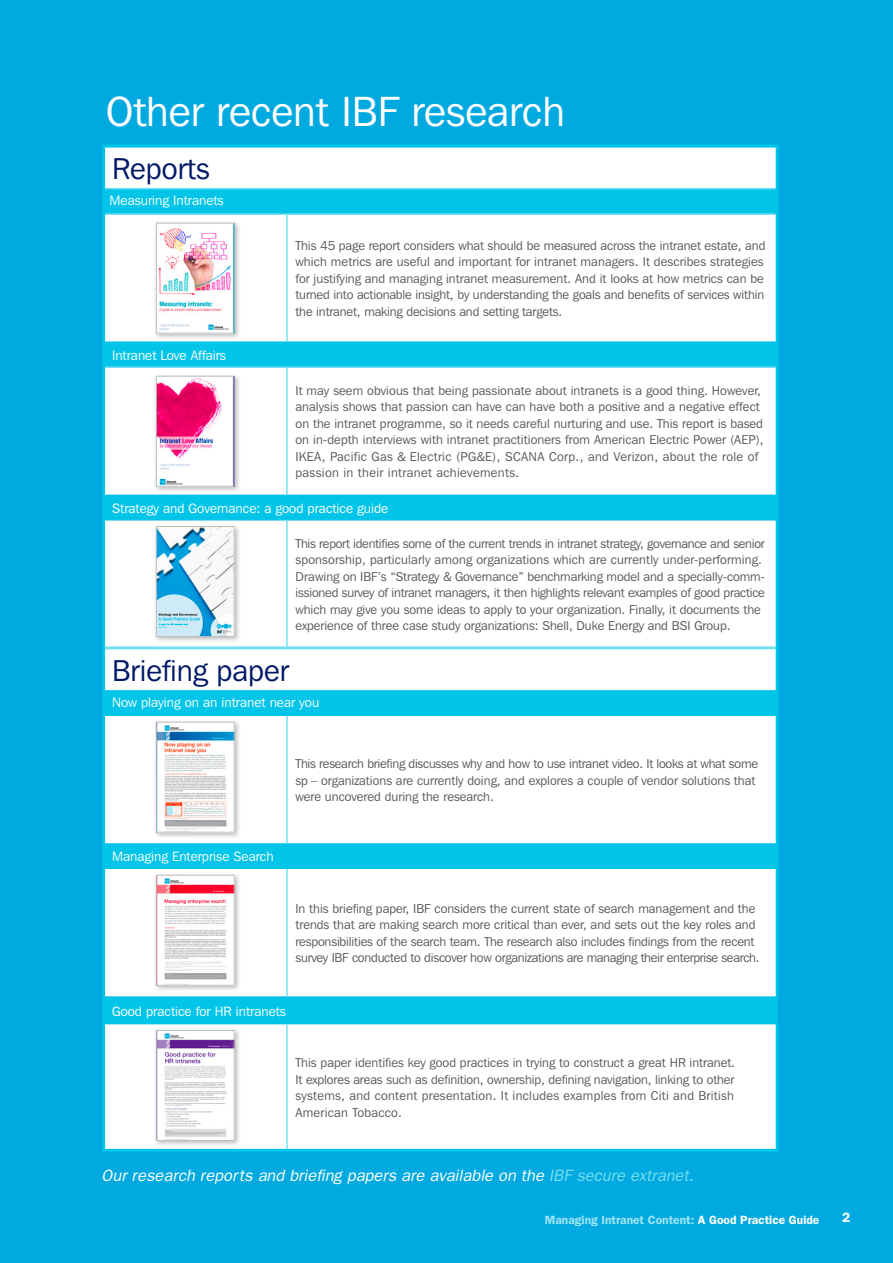
<style>
.page{position:relative;width:893px;height:1263px;background:#00a9df}
.page>*{position:absolute;margin:0;border:0;box-sizing:border-box;transform-origin:0 0}
.Contents_head{font:42px "Franklin Gothic IT Cby BT";color:#fff}
.Body_copy{font:30px "Franklin Gothic IT Cby BT";color:#001866}
.t1{font:italic 16.5px "Franklin Gothic";color:#fff}
.Advert_headings{font:13.5px "Franklin Gothic IT Cby BT";color:#fff}
.t2{font:600 13.5px "Franklin Gothic";color:#fff}
.Advert_small_body{font:12.75px/16.5px "Franklin Gothic IT Cby BT";color:#57585b}
.t3{font:600 12px "Franklin Gothic";color:#9ee6f6}
.s1{color:#75dff2}
.s2{color:#fff}
</style>
<div class="page">
<div style="left:105px;top:148px;width:671px;height:1001px;background:#fff"></div>
<svg style="left:105px;top:189px;width:671px;height:835px;background:#caf3fa"></svg>
<hr style="left:105px;top:188px;width:182px;height:1px;background:#75dff2">
<hr style="left:287px;top:188px;width:489px;height:1px;background:#75dff2">
<hr style="left:105px;top:213px;width:182px;height:2px;background:#75dff2">
<hr style="left:287px;top:213px;width:489px;height:2px;background:#75dff2">
<hr style="left:286px;top:215px;width:2px;height:127px;background:#75dff2">
<hr style="left:105px;top:366px;width:182px;height:2px;background:#75dff2">
<hr style="left:287px;top:366px;width:489px;height:2px;background:#75dff2">
<hr style="left:286px;top:368px;width:2px;height:127px;background:#75dff2">
<hr style="left:286px;top:520px;width:2px;height:126px;background:#75dff2">
<hr style="left:286px;top:716px;width:2px;height:127px;background:#75dff2">
<hr style="left:286px;top:869px;width:2px;height:127px;background:#75dff2">
<hr style="left:286px;top:1024px;width:2px;height:125px;background:#75dff2">
<hr style="left:105px;top:646px;width:182px;height:3px;background:#75dff2">
<hr style="left:287px;top:646px;width:489px;height:3px;background:#75dff2">
<hr style="left:102px;top:145px;width:185px;height:3px;background:#00c5e8">
<hr style="left:102px;top:148px;width:3px;height:41px;background:#00c5e8">
<hr style="left:287px;top:145px;width:492px;height:3px;background:#00c5e8">
<hr style="left:776px;top:148px;width:3px;height:41px;background:#00c5e8">
<hr style="left:102px;top:189px;width:3px;height:25px;background:#00c5e8">
<hr style="left:776px;top:189px;width:3px;height:25px;background:#00c5e8">
<hr style="left:102px;top:214px;width:3px;height:128px;background:#00c5e8">
<hr style="left:776px;top:214px;width:3px;height:128px;background:#00c5e8">
<hr style="left:102px;top:342px;width:3px;height:25px;background:#00c5e8">
<hr style="left:776px;top:342px;width:3px;height:25px;background:#00c5e8">
<hr style="left:102px;top:367px;width:3px;height:128px;background:#00c5e8">
<hr style="left:776px;top:367px;width:3px;height:128px;background:#00c5e8">
<hr style="left:102px;top:495px;width:3px;height:25px;background:#00c5e8">
<hr style="left:776px;top:495px;width:3px;height:25px;background:#00c5e8">
<hr style="left:102px;top:520px;width:3px;height:128px;background:#00c5e8">
<hr style="left:776px;top:520px;width:3px;height:128px;background:#00c5e8">
<hr style="left:102px;top:648px;width:3px;height:42px;background:#00c5e8">
<hr style="left:776px;top:648px;width:3px;height:42px;background:#00c5e8">
<hr style="left:102px;top:690px;width:3px;height:26px;background:#00c5e8">
<hr style="left:776px;top:690px;width:3px;height:26px;background:#00c5e8">
<hr style="left:102px;top:716px;width:3px;height:127px;background:#00c5e8">
<hr style="left:776px;top:716px;width:3px;height:127px;background:#00c5e8">
<hr style="left:102px;top:843px;width:3px;height:26px;background:#00c5e8">
<hr style="left:776px;top:843px;width:3px;height:26px;background:#00c5e8">
<hr style="left:102px;top:869px;width:3px;height:127px;background:#00c5e8">
<hr style="left:776px;top:869px;width:3px;height:127px;background:#00c5e8">
<hr style="left:102px;top:996px;width:3px;height:28px;background:#00c5e8">
<hr style="left:102px;top:1024px;width:3px;height:125px;background:#00c5e8">
<hr style="left:776px;top:1024px;width:3px;height:125px;background:#00c5e8">
<hr style="left:102px;top:1149px;width:185px;height:3px;background:#00c5e8">
<hr style="left:287px;top:1149px;width:492px;height:3px;background:#00c5e8">
<hr style="left:776px;top:996px;width:2px;height:28px;background:#00c5e8">
<div style="left:154px;top:220px;width:87px;height:120px;background:#221e20;opacity:.3"></div>
<img style="left:158px;top:225px;width:74px;height:106px">
<div style="left:156px;top:223px;width:78px;height:110px;border:1px solid #bcbdbf"></div>
<div style="left:154px;top:373px;width:87px;height:120px;background:#221e20;opacity:.3"></div>
<img style="left:158px;top:378px;width:74px;height:106px">
<div style="left:156px;top:376px;width:78px;height:110px;border:1px solid #bcbdbf"></div>
<div style="left:154px;top:524px;width:87px;height:120px;background:#221e20;opacity:.3"></div>
<img style="left:158px;top:528px;width:74px;height:107px">
<div style="left:156px;top:526px;width:78px;height:111px;border:1px solid #bcbdbf"></div>
<div style="left:154px;top:719px;width:87px;height:120px;background:#221e20;opacity:.3"></div>
<img style="left:158px;top:724px;width:74px;height:106px">
<div style="left:156px;top:722px;width:78px;height:110px;border:1px solid #bcbdbf"></div>
<div style="left:154px;top:872px;width:87px;height:120px;background:#221e20;opacity:.3"></div>
<img style="left:158px;top:877px;width:74px;height:106px">
<div style="left:156px;top:875px;width:78px;height:110px;border:1px solid #bcbdbf"></div>
<div style="left:154px;top:1027px;width:87px;height:120px;background:#221e20;opacity:.3"></div>
<img style="left:158px;top:1032px;width:74px;height:107px">
<div style="left:156px;top:1030px;width:78px;height:111px;border:1px solid #bcbdbf"></div>
<p class="Contents_head" style="left:106px;top:85px;width:460px">Other recent IBF research</p>
<p class="Body_copy" style="left:112px;top:150px;width:99px">Reports</p>
<p class="Advert_headings" style="left:110px;top:192px;width:116px">Measuring Intranets</p>
<p class="Advert_small_body" style="left:295px;top:237px;width:471px">This 45 page report considers what should be measured across the intranet estate, and which metrics are useful and important for intranet managers. It describes strategies for justifying and managing intranet measurement. And it looks at how metrics can be turned into actionable insight, by understanding the goals and benefits of services within the intranet, making decisions and setting targets.</p>
<p class="Advert_headings" style="left:112px;top:347px;width:116px">Intranet Love Affairs</p>
<p class="Advert_small_body" style="left:295px;top:382px;width:470px">It may seem obvious that being passionate about intranets is a good thing. However, analysis shows that passion can have can have both a positive and a negative effect on the intranet programme, so it needs careful nurturing and use. This report is based on in-depth interviews with intranet practitioners from American Electric Power (AEP), IKEA, Pacific Gas &amp; Electric (PG&amp;E), SCANA Corp., and Verizon, about the role of passion in their intranet achievements.</p>
<p class="Advert_headings" style="left:112px;top:500px;width:278px">Strategy and Governance: a good practice guide</p>
<p class="Advert_small_body" style="left:295px;top:535px;width:471px">This report identifies some of the current trends in intranet strategy, governance and senior sponsorship, particularly among organizations which are currently under-performing.<br>Drawing on IBF’s “Strategy &amp; Governance” benchmarking model and a specially-comm&shy;issioned survey of intranet managers, it then highlights relevant examples of good practice which may give you some ideas to apply to your organization. Finally, it documents the experience of three case study organizations: Shell, Duke Energy and BSI Group.</p>
<p class="Body_copy" style="left:112px;top:652px;width:178px">Briefing paper</p>
<p class="Advert_headings" style="left:112px;top:694px;width:209px">Now playing on an intranet near you</p>
<p class="Advert_small_body" style="left:295px;top:755px;width:464px">This research briefing discusses why and how to use intranet video. It looks at what some sp – organizations are currently doing, and explores a couple of vendor solutions that were uncovered during the research.</p>
<p class="Advert_headings" style="left:112px;top:848px;width:163px">Managing Enterprise Search</p>
<p class="Advert_small_body" style="left:295px;top:900px;width:466px">In this briefing paper, IBF considers the current state of search management and the trends that are making search more critical than ever, and sets out the key roles and responsibilities of the search team. The research also includes findings from the recent survey IBF conducted to discover how organizations are managing their enterprise search.</p>
<p class="Advert_headings" style="left:112px;top:1002px;width:175px">Good practice for HR intranets</p>
<p class="Advert_small_body" style="left:295px;top:1054px;width:441px;text-align:justify">This paper identifies key good practices in trying to construct a great HR intranet.<br>It explores areas such as definition, ownership, defining navigation, linking to other systems, and content presentation. It includes examples from Citi and British American Tobacco.</p>
<p class="t1" style="left:102px;top:1166px;width:594px">Our research reports and briefing papers are available on the <span class="s1">IBF secure extranet.</span></p>
<p class="t3" style="left:545px;top:1212px;width:276px">Managing Intranet Content: <span class="s2">A Good Practice Guide</span></p>
<p class="t2" style="left:842px;top:1209px;width:10px">2</p>
</div>
